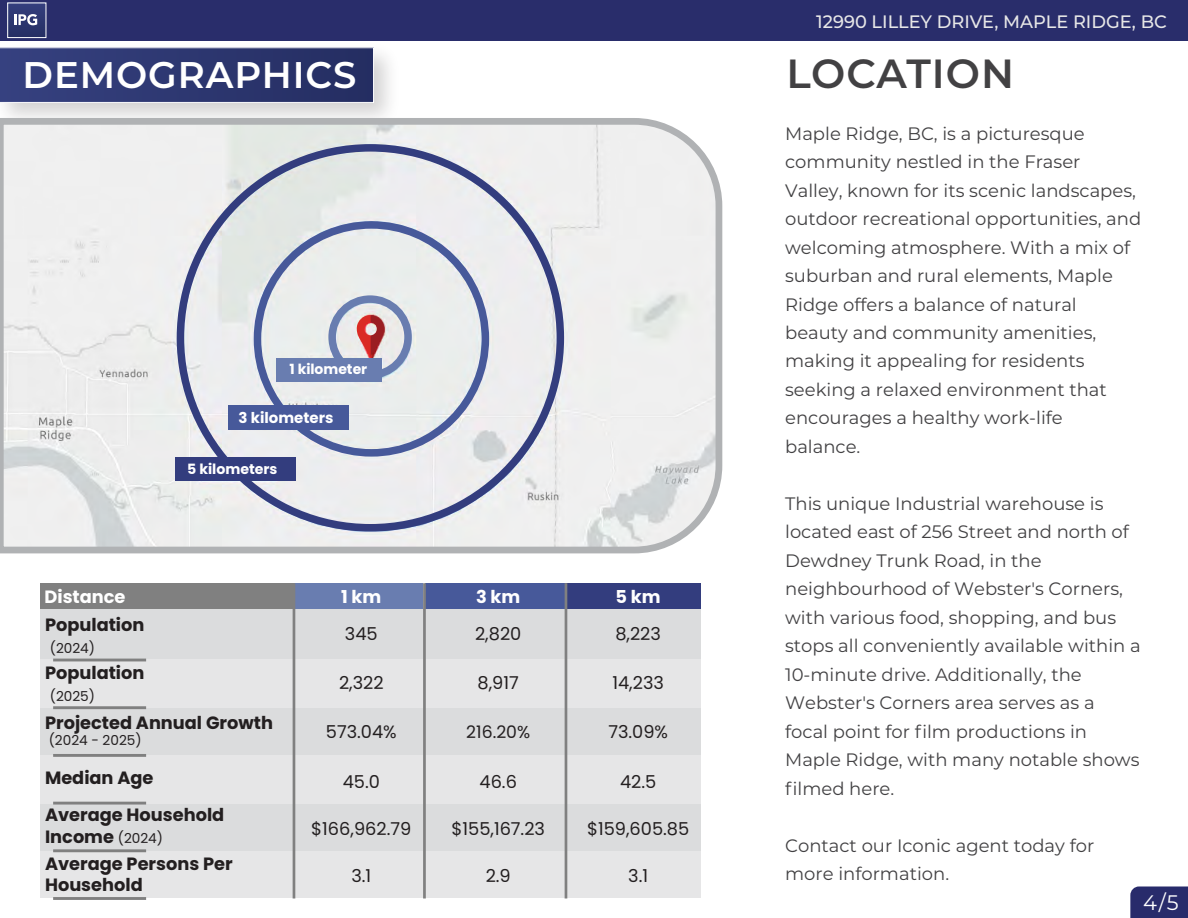
<style>
.page{position:relative;width:1188px;height:918px;background:#fff}
.page>*{position:absolute;margin:0;border:0;box-sizing:border-box;transform-origin:0 0}
.t1{font:600 40.65px "Montserrat";letter-spacing:.025em;color:#424143}
.t2{font:600 37.05px "Montserrat";letter-spacing:.025em;color:#fff}
.t3{font:21px "Montserrat";color:#fff}
.t4{font:18px/28.5px "Montserrat";color:#424143}
.t5{font:500 18px "Montserrat";color:#e7e7e7}
.t6{font:700 17.7px/37.2px "Poppins";color:#231f20}
.t7{font:17.7px "Poppins";color:#231f20}
.t8{font:700 17.7px "Poppins";color:#fff}
.t9{font:17.25px "Poppins";color:#231f20}
.t10{font:700 15px "Poppins";color:#fff}
.t11{font:700 14.1px "Poppins";color:#fff}
.t12{font:700 13.95px "Poppins";color:#fff}
.t13{font:13.65px "Poppins";color:#231f20}
.s1{font-weight:400;font-size:13.65px}
</style>
<div class="page">
<div style="left:40px;top:609px;width:661px;height:51px;background:#dbdcdd"></div>
<div style="left:40px;top:706px;width:661px;height:51px;background:#dbdcdd"></div>
<div style="left:40px;top:803px;width:661px;height:48px;background:#dbdcdd"></div>
<div style="left:40px;top:659px;width:661px;height:49px;background:#e6e6e7"></div>
<div style="left:40px;top:755px;width:661px;height:48px;background:#e6e6e7"></div>
<div style="left:40px;top:851px;width:661px;height:47px;background:#e6e6e7"></div>
<hr style="left:53px;top:659px;width:93px;height:2px;background:#808080">
<hr style="left:53px;top:706px;width:93px;height:3px;background:#808080">
<hr style="left:53px;top:754px;width:93px;height:3px;background:#808080">
<hr style="left:53px;top:802px;width:93px;height:3px;background:#808080">
<hr style="left:53px;top:849px;width:93px;height:3px;background:#808080">
<hr style="left:53px;top:897px;width:93px;height:3px;background:#808080">
<div style="left:40px;top:583px;width:255px;height:26px;background:#808080"></div>
<div style="left:295px;top:583px;width:128px;height:26px;background:#697db0"></div>
<div style="left:425px;top:583px;width:141px;height:26px;background:#47599a"></div>
<div style="left:567px;top:583px;width:134px;height:26px;background:#333d7e"></div>
<hr style="left:565px;top:583px;width:2px;height:316px;background:#808080">
<hr style="left:423px;top:583px;width:3px;height:316px;background:#808080">
<hr style="left:293px;top:583px;width:2px;height:316px;background:#808080">
<svg style="left:0;top:48px;width:374px;height:55px;background:#323c74"></svg>
<svg style="left:0;top:115px;width:723px;height:439px"></svg>
<div style="left:328px;top:295px;width:84px;height:84px;border:8px solid #697db0;border-radius:50%"></div>
<div style="left:254px;top:221px;width:235px;height:236px;border:8px solid #47599a;border-radius:50%"></div>
<div style="left:276px;top:358px;width:105px;height:23px;background:#697db0"></div>
<div style="left:228px;top:405px;width:121px;height:25px;background:#47599a"></div>
<div style="left:176px;top:458px;width:120px;height:23px;background:#333d7e"></div>
<svg style="left:356px;top:315px;width:28px;height:42px"></svg>
<div style="left:0;top:0;width:1188px;height:41px;background:#292d6b"></div>
<div style="left:8px;top:3px;width:38px;height:35px;background:linear-gradient(to right,#2d3670,#2e3771)"></div>
<svg style="left:14px;top:14px;width:23px;height:11px"></svg>
<div style="left:1130px;top:886px;width:58px;height:32px;background:#282b6b"></div>
<h2 class="t2" style="left:23px;top:49px;width:335px">DEMOGRAPHICS</h2>
<p class="t12" style="left:289px;top:361px;width:79px">1 kilometer</p>
<p class="t10" style="left:239px;top:409px;width:96px">3 kilometers</p>
<p class="t11" style="left:187px;top:461px;width:92px">5 kilometers</p>
<p class="t8" style="left:45px;top:586px;width:82px">Distance</p>
<p class="t8" style="left:341px;top:586px;width:42px">1 km</p>
<p class="t8" style="left:476px;top:587px;width:46px">3 km</p>
<p class="t8" style="left:616px;top:586px;width:47px">5 km</p>
<p class="t7" style="left:345px;top:623px;width:34px">345</p>
<p class="t7" style="left:339px;top:673px;width:46px">2,322</p>
<p class="t7" style="left:326px;top:722px;width:72px">573.04%</p>
<p class="t7" style="left:343px;top:771px;width:39px">45.0</p>
<p class="t7" style="left:311px;top:818px;width:102px">$166,962.79</p>
<p class="t7" style="left:351px;top:866px;width:21px">3.1</p>
<p class="t6" style="left:45px;top:607px;width:101px">Population</p>
<p class="t13" style="left:50px;top:640px;width:47px">(2024)</p>
<p class="t6" style="left:45px;top:655px;width:101px">Population</p>
<p class="t13" style="left:50px;top:688px;width:47px">(2025)</p>
<p class="t6" style="left:45px;top:704px;width:229px">Projected Annual Growth</p>
<p class="t13" style="left:49px;top:733px;width:94px">(2024 - 2025)</p>
<p class="t6" style="left:45px;top:759px;width:181px">Median Age<br>Average Household</p>
<p class="t6" style="left:45px;top:823px;width:189px;line-height:27.2px">Income <span class="s1">(2024)<br></span>Average Persons Per</p>
<p class="t6" style="left:45px;top:866px;width:99px">Household</p>
<p class="t7" style="left:615px;top:623px;width:47px">8,223</p>
<p class="t7" style="left:612px;top:673px;width:53px">14,233</p>
<p class="t7" style="left:608px;top:722px;width:61px">73.09%</p>
<p class="t7" style="left:620px;top:771px;width:38px">42.5</p>
<p class="t7" style="left:587px;top:818px;width:104px">$159,605.85</p>
<p class="t7" style="left:628px;top:866px;width:21px">3.1</p>
<p class="t7" style="left:475px;top:623px;width:48px">2,820</p>
<p class="t7" style="left:478px;top:673px;width:43px">8,917</p>
<p class="t9" style="left:466px;top:722px;width:65px">216.20%</p>
<p class="t7" style="left:480px;top:771px;width:39px">46.6</p>
<p class="t7" style="left:451px;top:818px;width:95px">$155,167.23</p>
<p class="t7" style="left:486px;top:866px;width:27px">2.9</p>
<p class="t5" style="left:816px;top:9px;width:352px">12990 LILLEY DRIVE, MAPLE RIDGE, BC</p>
<h1 class="t1" style="left:786px;top:45px;width:229px">LOCATION</h1>
<p class="t4" style="left:785px;top:118px;width:358px">Maple Ridge, BC, is a picturesque community nestled in the Fraser Valley, known for its scenic landscapes, outdoor recreational opportunities, and welcoming atmosphere. With a mix of suburban and rural elements, Maple Ridge offers a balance of natural beauty and community amenities, making it appealing for residents seeking a relaxed environment that encourages a healthy work-life balance.</p>
<p class="t4" style="left:785px;top:489px;width:357px">This unique Industrial warehouse is located east of 256 Street and north of Dewdney Trunk Road, in the neighbourhood of Webster's Corners, with various food, shopping, and bus stops all conveniently available within a 10-minute drive. Additionally, the Webster's Corners area serves as a focal point for film productions in Maple Ridge, with many notable shows filmed here.</p>
<p class="t4" style="left:785px;top:831px;width:311px">Contact our Iconic agent today for more information.</p>
<p class="t3" style="left:1143px;top:888px;width:37px">4/5</p>
</div>
